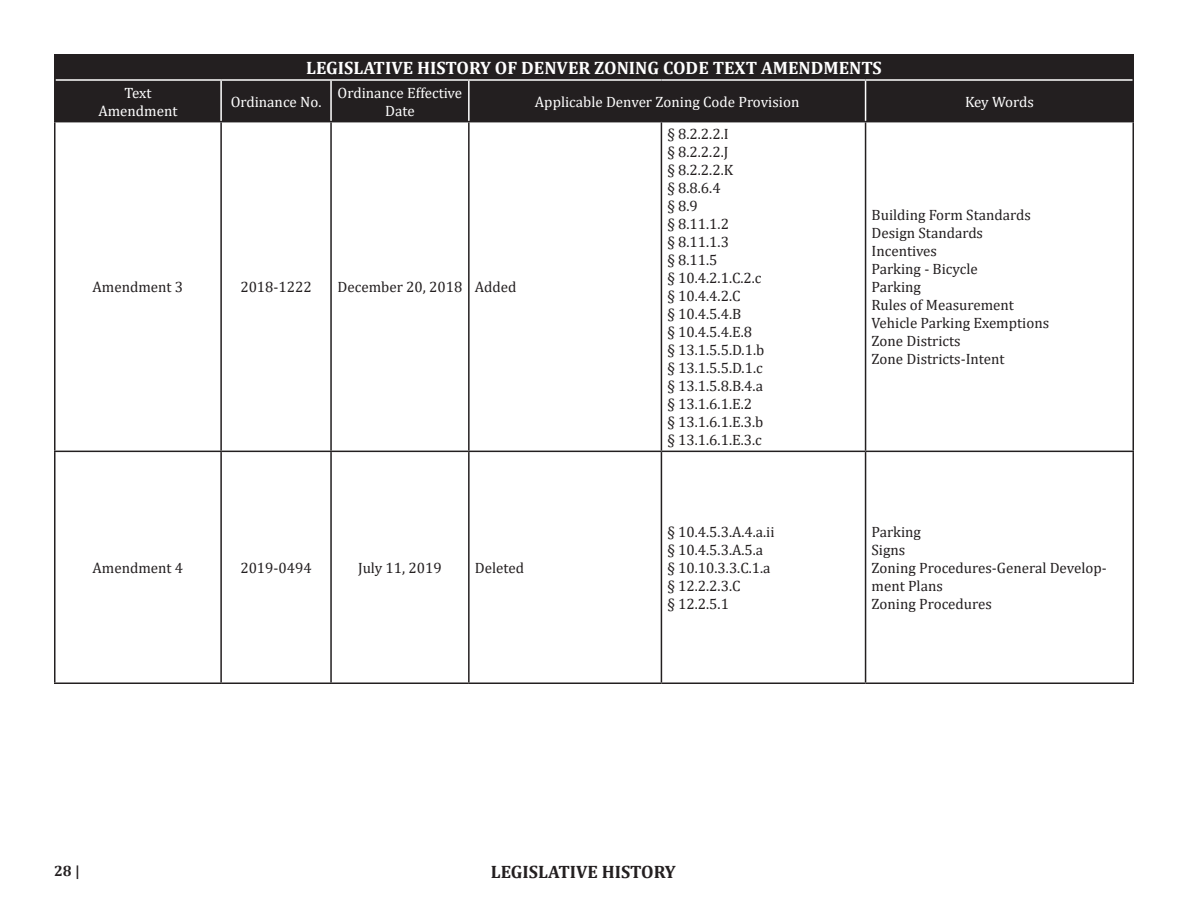
<style>
.page{position:relative;width:1188px;height:918px;background:#fff}
.page>*{position:absolute;margin:0;border:0;box-sizing:border-box;transform-origin:0 0}
.t1{font:700 18px "Cambria";color:#fff}
.t2{font:700 18px "Cambria";color:#231f20}
.t3{font:15px/18px "Cambria";color:#231f20}
.t4{font:15px/18px "Cambria";color:#fff;text-align:center}
.t5{font:700 15px "Cambria";color:#231f20}
</style>
<div class="page">
<div style="left:55px;top:54px;width:1078px;height:26px;background:#231f20"></div>
<div style="left:56px;top:81px;width:1076px;height:40px;background:#231f20"></div>
<hr style="left:54px;top:122px;width:2px;height:329px;background:#231f20">
<hr style="left:220px;top:122px;width:2px;height:329px;background:#231f20">
<hr style="left:330px;top:122px;width:2px;height:329px;background:#231f20">
<hr style="left:468px;top:122px;width:2px;height:329px;background:#231f20">
<hr style="left:661px;top:122px;width:1px;height:329px;background:#231f20">
<hr style="left:865px;top:122px;width:1px;height:329px;background:#231f20">
<hr style="left:1132px;top:122px;width:2px;height:329px;background:#231f20">
<hr style="left:54px;top:451px;width:167px;height:1px;background:#231f20">
<hr style="left:54px;top:452px;width:2px;height:230px;background:#231f20">
<hr style="left:221px;top:451px;width:110px;height:1px;background:#231f20">
<hr style="left:220px;top:452px;width:2px;height:230px;background:#231f20">
<hr style="left:331px;top:451px;width:138px;height:1px;background:#231f20">
<hr style="left:330px;top:452px;width:2px;height:230px;background:#231f20">
<hr style="left:469px;top:451px;width:192px;height:1px;background:#231f20">
<hr style="left:468px;top:452px;width:2px;height:230px;background:#231f20">
<hr style="left:661px;top:451px;width:205px;height:1px;background:#231f20">
<hr style="left:661px;top:452px;width:1px;height:230px;background:#231f20">
<hr style="left:866px;top:451px;width:268px;height:1px;background:#231f20">
<hr style="left:865px;top:452px;width:1px;height:230px;background:#231f20">
<hr style="left:1132px;top:452px;width:2px;height:230px;background:#231f20">
<hr style="left:54px;top:682px;width:167px;height:2px;background:#231f20">
<hr style="left:221px;top:682px;width:110px;height:2px;background:#231f20">
<hr style="left:331px;top:682px;width:138px;height:2px;background:#231f20">
<hr style="left:469px;top:682px;width:192px;height:2px;background:#231f20">
<hr style="left:661px;top:682px;width:205px;height:2px;background:#231f20">
<hr style="left:866px;top:682px;width:268px;height:2px;background:#231f20">
<hr style="left:1132px;top:54px;width:2px;height:26px;background:#231f20">
<hr style="left:54px;top:121px;width:167px;height:1px;background:#231f20">
<hr style="left:220px;top:81px;width:2px;height:40px;background:#fff">
<hr style="left:330px;top:81px;width:2px;height:40px;background:#fff">
<hr style="left:468px;top:81px;width:2px;height:40px;background:#fff">
<hr style="left:865px;top:81px;width:1px;height:40px;background:#fff">
<hr style="left:221px;top:121px;width:110px;height:1px;background:#231f20">
<hr style="left:1132px;top:80px;width:2px;height:41px;background:#231f20">
<hr style="left:331px;top:121px;width:138px;height:1px;background:#231f20">
<hr style="left:469px;top:121px;width:192px;height:1px;background:#231f20">
<hr style="left:661px;top:121px;width:205px;height:1px;background:#231f20">
<hr style="left:56px;top:79px;width:165px;height:2px;background:#fff">
<hr style="left:221px;top:79px;width:110px;height:2px;background:#fff">
<hr style="left:331px;top:79px;width:138px;height:2px;background:#fff">
<hr style="left:469px;top:79px;width:192px;height:2px;background:#fff">
<hr style="left:661px;top:79px;width:205px;height:2px;background:#fff">
<hr style="left:866px;top:79px;width:267px;height:2px;background:#fff">
<hr style="left:866px;top:121px;width:268px;height:1px;background:#231f20">
<hr style="left:54px;top:54px;width:2px;height:26px;background:#231f20">
<hr style="left:54px;top:80px;width:2px;height:41px;background:#231f20">
<p class="t4" style="left:124px;top:83px;width:29px">Text</p>
<p class="t4" style="left:98px;top:101px;width:81px">Amendment</p>
<p class="t1" style="left:306px;top:55px;width:577px">LEGISLATIVE HISTORY OF DENVER ZONING CODE TEXT AMENDMENTS</p>
<p class="t4" style="left:231px;top:92px;width:92px">Ordinance No.</p>
<p class="t4" style="left:338px;top:83px;width:126px">Ordinance Effective<br>Date</p>
<p class="t4" style="left:535px;top:92px;width:266px">Applicable Denver Zoning Code Provision</p>
<p class="t4" style="left:965px;top:92px;width:70px">Key Words</p>
<p class="t3" style="left:93px;top:278px;width:92px">Amendment 3</p>
<p class="t3" style="left:240px;top:278px;width:73px">2018-1222</p>
<p class="t3" style="left:337px;top:278px;width:126px">December 20, 2018</p>
<p class="t3" style="left:475px;top:278px;width:43px">Added</p>
<p class="t3" style="left:93px;top:559px;width:92px">Amendment 4</p>
<p class="t3" style="left:240px;top:559px;width:73px">2019-0494</p>
<p class="t3" style="left:358px;top:559px;width:85px">July 11, 2019</p>
<p class="t3" style="left:475px;top:559px;width:51px">Deleted</p>
<p class="t3" style="left:667px;top:125px;width:63px">§ 8.2.2.2.I</p>
<p class="t3" style="left:667px;top:143px;width:62px">§ 8.2.2.2.J</p>
<p class="t3" style="left:667px;top:161px;width:67px">§ 8.2.2.2.K</p>
<p class="t3" style="left:667px;top:179px;width:55px">§ 8.8.6.4</p>
<p class="t3" style="left:667px;top:197px;width:32px">§ 8.9</p>
<p class="t3" style="left:667px;top:215px;width:63px">§ 8.11.1.2</p>
<p class="t3" style="left:667px;top:233px;width:63px">§ 8.11.1.3</p>
<p class="t3" style="left:667px;top:251px;width:52px">§ 8.11.5</p>
<p class="t3" style="left:667px;top:269px;width:96px">§ 10.4.2.1.C.2.c</p>
<p class="t3" style="left:667px;top:287px;width:75px">§ 10.4.4.2.C</p>
<p class="t3" style="left:667px;top:305px;width:75px">§ 10.4.5.4.B</p>
<p class="t3" style="left:667px;top:323px;width:86px">§ 10.4.5.4.E.8</p>
<p class="t3" style="left:667px;top:341px;width:98px">§ 13.1.5.5.D.1.b</p>
<p class="t3" style="left:667px;top:359px;width:97px">§ 13.1.5.5.D.1.c</p>
<p class="t3" style="left:667px;top:377px;width:97px">§ 13.1.5.8.B.4.a</p>
<p class="t3" style="left:667px;top:395px;width:86px">§ 13.1.6.1.E.2</p>
<p class="t3" style="left:667px;top:413px;width:97px">§ 13.1.6.1.E.3.b</p>
<p class="t3" style="left:667px;top:431px;width:96px">§ 13.1.6.1.E.3.c</p>
<p class="t3" style="left:667px;top:523px;width:109px">§ 10.4.5.3.A.4.a.ii</p>
<p class="t3" style="left:667px;top:541px;width:97px">§ 10.4.5.3.A.5.a</p>
<p class="t3" style="left:667px;top:559px;width:105px">§ 10.10.3.3.C.1.a</p>
<p class="t3" style="left:667px;top:577px;width:75px">§ 12.2.2.3.C</p>
<p class="t3" style="left:667px;top:595px;width:63px">§ 12.2.5.1</p>
<p class="t3" style="left:872px;top:206px;width:161px">Building Form Standards</p>
<p class="t3" style="left:872px;top:224px;width:113px">Design Standards</p>
<p class="t3" style="left:872px;top:242px;width:67px">Incentives</p>
<p class="t3" style="left:872px;top:260px;width:108px">Parking - Bicycle</p>
<p class="t3" style="left:872px;top:278px;width:51px">Parking</p>
<p class="t3" style="left:872px;top:296px;width:144px">Rules of Measurement</p>
<p class="t3" style="left:872px;top:314px;width:179px">Vehicle Parking Exemptions</p>
<p class="t3" style="left:872px;top:332px;width:91px">Zone Districts</p>
<p class="t3" style="left:872px;top:350px;width:135px">Zone Districts-Intent</p>
<p class="t3" style="left:872px;top:523px;width:51px">Parking</p>
<p class="t3" style="left:872px;top:541px;width:35px">Signs</p>
<p class="t3" style="left:872px;top:559px;width:237px">Zoning Procedures-General Develop&shy;ment Plans</p>
<p class="t3" style="left:872px;top:595px;width:122px">Zoning Procedures</p>
<p class="t5" style="left:54px;top:860px;width:27px">28 |</p>
<p class="t2" style="left:491px;top:859px;width:186px">LEGISLATIVE HISTORY</p>
</div>
